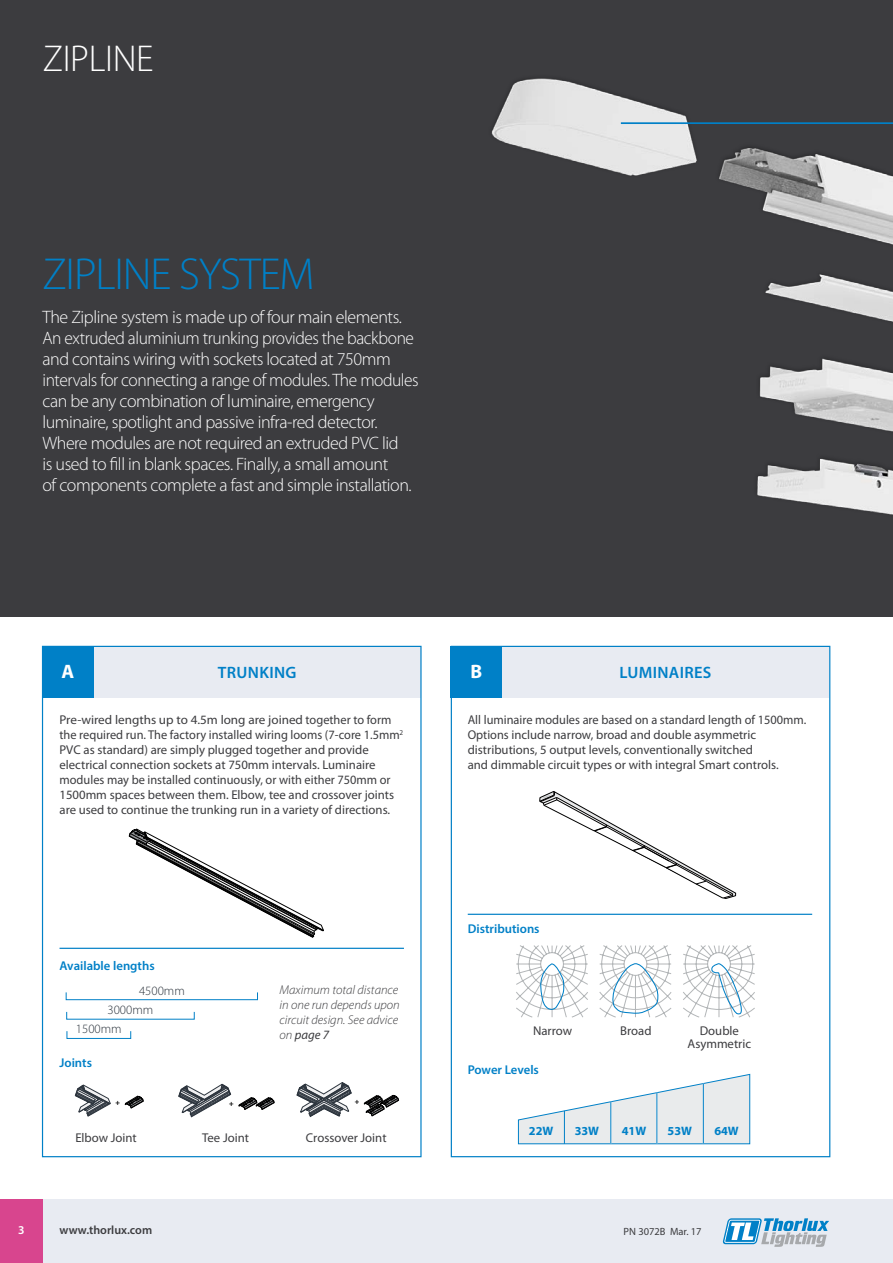
<style>
.page{position:relative;width:893px;height:1263px;background:#fff}
.page>*{position:absolute;margin:0;border:0;box-sizing:border-box;transform-origin:0 0}
.t1{font:300 45px "Myriad Pro";letter-spacing:-.025em;color:#0080c7}
.t2{font:300 37.5px "Myriad Pro";letter-spacing:-.01em;color:#fff}
.t3{font:700 19.5px "Myriad Pro";color:#fff}
.t4{font:300 18px/21px "Myriad Pro";letter-spacing:-.025em;color:#fff}
.t5{font:600 16.5px "Myriad Pro";letter-spacing:.02em;color:#0080c7}
.t6{font:12.75px/15px "Myriad Pro";color:#3c3c3f}
.t7{font:italic 300 12.75px/15px "Myriad Pro";color:#3c3c3f}
.t8{font:600 12.75px "Myriad Pro";color:#0080c7}
.t9{font:300 12.75px "Myriad Pro";color:#2d353e}
.t10{font:700 12.3px "Myriad Pro";color:#0080c7}
.t11{font:600 12px "Myriad Pro";color:#3c3c3f}
.t12{font:600 12px "Myriad Pro";color:#fff}
.t13{font:10.5px "Myriad Pro";color:#3c3c3f}
.t14{font:700 7.65px "Myriad Pro";color:#000}
.s1{font-weight:400}
</style>
<div class="page">
<div style="left:0;top:0;width:893px;height:617px;background:#3c3c3f"></div>
<img style="left:492px;top:78px;width:401px;height:437px">
<svg style="left:619px;top:121px;width:274px;height:24px"></svg>
<div style="left:502px;top:646px;width:327px;height:51px;background:#e8ebf2"></div>
<div style="left:94px;top:646px;width:327px;height:51px;background:#e8ebf2"></div>
<div style="left:451px;top:646px;width:51px;height:51px;background:#0080c7"></div>
<div style="left:43px;top:646px;width:51px;height:51px;background:#0080c7"></div>
<svg style="left:297px;top:1082px;width:55px;height:35px"></svg>
<svg style="left:364px;top:1095px;width:35px;height:21px"></svg>
<svg style="left:178px;top:1084px;width:53px;height:33px"></svg>
<svg style="left:238px;top:1097px;width:37px;height:13px"></svg>
<svg style="left:75px;top:1085px;width:36px;height:31px"></svg>
<svg style="left:125px;top:1096px;width:19px;height:12px"></svg>
<svg style="left:518px;top:1074px;width:232px;height:70px"></svg>
<hr style="left:564px;top:1111px;width:1px;height:33px;background:#0080c7">
<hr style="left:611px;top:1101px;width:1px;height:43px;background:#0080c7">
<hr style="left:657px;top:1092px;width:1px;height:52px;background:#0080c7">
<hr style="left:703px;top:1083px;width:1px;height:61px;background:#0080c7">
<hr style="left:468px;top:914px;width:344px;height:1px;background:#0080c7">
<hr style="left:60px;top:948px;width:344px;height:1px;background:#0080c7">
<svg style="left:539px;top:791px;width:197px;height:108px"></svg>
<svg style="left:516px;top:945px;width:239px;height:72px"></svg>
<svg style="left:129px;top:829px;width:195px;height:109px"></svg>
<div style="left:66px;top:992px;width:192px;height:8px;border:1px solid #0080c7"></div>
<div style="left:67px;top:1031px;width:64px;height:8px;border:1px solid #0080c7"></div>
<div style="left:0;top:1199px;width:893px;height:64px;background:#e8ebf2"></div>
<div style="left:0;top:1199px;width:43px;height:64px;background:#d8458e"></div>
<svg style="left:723px;top:1218px;width:106px;height:29px"></svg>
<h2 class="t2" style="left:43px;top:36px;width:112px">ZIPLINE</h2>
<h1 class="t1" style="left:43px;top:247px;width:274px">ZIPLINE SYSTEM</h1>
<p class="t4" style="left:43px;top:306px;width:378px">The Zipline system is made up of four main elements.<br>An extruded aluminium trunking provides the backbone and contains wiring with sockets located at 750mm intervals for connecting a range of modules. The modules can be any combination of luminaire, emergency luminaire, spotlight and passive infra-red detector.<br>Where modules are not required an extruded PVC lid<br>is used to fill in blank spaces. Finally, a small amount<br>of components complete a fast and simple installation.</p>
<h3 class="t3" style="left:62px;top:658px;width:14px">A</h3>
<h3 class="t3" style="left:470px;top:658px;width:13px">B</h3>
<p class="t5" style="left:218px;top:662px;width:80px">TRUNKING</p>
<p class="t5" style="left:619px;top:662px;width:94px">LUMINAIRES</p>
<p class="t6" style="left:468px;top:712px;width:340px">All luminaire modules are based on a standard length of 1500mm.<br>Options include narrow, broad and double asymmetric distributions, 5 output levels, conventionally switched<br>and dimmable circuit types or with integral Smart controls.</p>
<p class="t6" style="left:60px;top:712px;width:345px">Pre-wired lengths up to 4.5m long are joined together to form the required run. The factory installed wiring looms (7-core 1.5mm<sup>2<br></sup>PVC as standard) are simply plugged together and provide electrical connection sockets at 750mm intervals. Luminaire modules may be installed continuously, or with either 750mm or 1500mm spaces between them. Elbow, tee and crossover joints are used to continue the trunking run in a variety of directions.</p>
<p class="t8" style="left:60px;top:957px;width:97px">Available lengths</p>
<p class="t9" style="left:139px;top:983px;width:47px">4500mm</p>
<p class="t9" style="left:107px;top:1002px;width:47px">3000mm</p>
<p class="t9" style="left:76px;top:1021px;width:47px">1500mm</p>
<p class="t8" style="left:60px;top:1055px;width:34px">Joints</p>
<p class="t14" style="left:116px;top:1097px;width:6px">+</p>
<p class="t14" style="left:229px;top:1099px;width:6px">+</p>
<p class="t6" style="left:75px;top:1130px;width:63px">Elbow Joint</p>
<p class="t6" style="left:202px;top:1130px;width:48px">Tee Joint</p>
<p class="t7" style="left:280px;top:982px;width:122px">Maximum total distance in one run depends upon circuit design. See advice on <span class="s1">page 7</span></p>
<p class="t14" style="left:355px;top:1097px;width:6px">+</p>
<p class="t6" style="left:306px;top:1130px;width:82px">Crossover Joint</p>
<p class="t8" style="left:468px;top:921px;width:73px">Distributions</p>
<p class="t6" style="left:533px;top:1023px;width:41px">Narrow</p>
<p class="t8" style="left:468px;top:1061px;width:73px">Power Levels</p>
<p class="t6" style="left:620px;top:1023px;width:33px">Broad</p>
<p class="t6" style="left:688px;top:1024px;width:65px;line-height:13.5px;text-align:center">Double<br>Asymmetric</p>
<p class="t10" style="left:529px;top:1123px;width:26px">22W</p>
<p class="t10" style="left:575px;top:1123px;width:26px">33W</p>
<p class="t10" style="left:622px;top:1123px;width:26px">41W</p>
<p class="t10" style="left:668px;top:1123px;width:26px">53W</p>
<p class="t10" style="left:714px;top:1123px;width:26px">64W</p>
<p class="t12" style="left:18px;top:1222px;width:8px">3</p>
<p class="t11" style="left:60px;top:1222px;width:94px">www.thorlux.com</p>
<p class="t13" style="left:624px;top:1225px;width:80px">PN 3072B Mar. 17</p>
</div>
